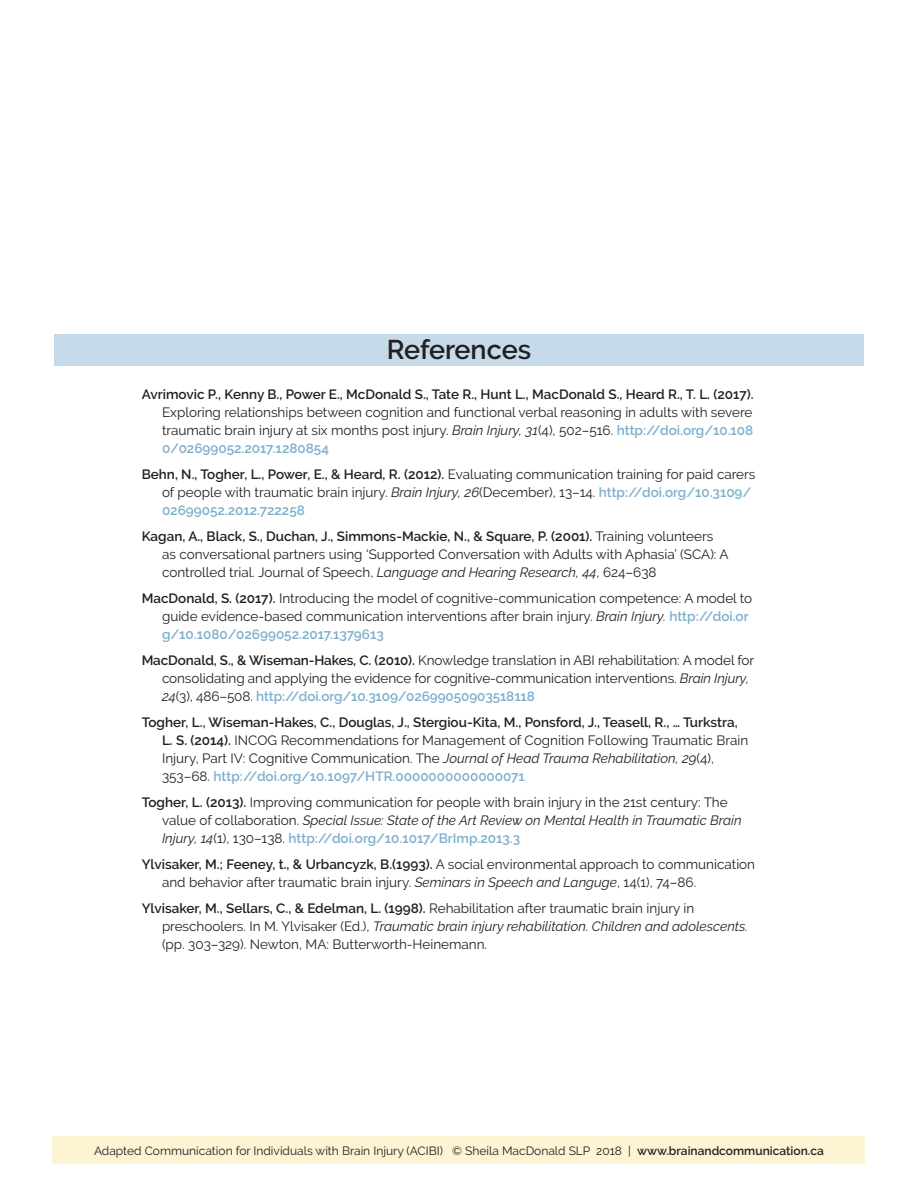
<style>
.page{position:relative;width:918px;height:1188px;background:#fff}
.page>*{position:absolute;margin:0;border:0;box-sizing:border-box;transform-origin:0 0}
.heading{font:600 27px "Raleway";letter-spacing:-.005em;color:#231f20}
.t1{font:13.5px/18px "Raleway";color:#231f20}
.t2{font:12px "Raleway";color:#231f20}
.s1{font-weight:600}
.s2{font-style:italic}
.s3{font-weight:600;color:#7dafcc}
</style>
<div class="page">
<div style="left:53px;top:1137px;width:812px;height:27px;background:#fdf4d3"></div>
<div style="left:54px;top:334px;width:810px;height:31px;background:#c7daea"></div>
<p class="heading" style="left:387px;top:334px;width:146px">References</p>
<p class="t1" style="left:162px;top:385px;width:593px;text-align:justify;text-indent:-20px"><span class="s1">Avrimovic P., Kenny B., Power E., McDonald S., Tate R., Hunt L., MacDonald S., Heard R., T. L. (2017).<br></span>Exploring relationships between cognition and functional verbal reasoning in adults with severe traumatic brain injury at six months post injury. <span class="s2">Brain Injury, 31</span>(4), 502–516. <span class="s3">http://doi.org/10.108<br>0/02699052.2017.1280854</span></p>
<p class="t1" style="left:162px;top:465px;width:595px;text-indent:-20px"><span class="s1">Behn, N., Togher, L., Power, E., &amp; Heard, R. (2012).</span> Evaluating communication training for paid carers of people with traumatic brain injury. <span class="s2">Brain Injury, 26</span>(December), 13–14. <span class="s3">http://doi.org/10.3109/<br>02699052.2012.722258</span></p>
<p class="t1" style="left:162px;top:527px;width:568px;text-indent:-20px"><span class="s1">Kagan, A., Black, S., Duchan, J., Simmons-Mackie, N., &amp; Square, P. (2001).</span> Training volunteers as conversational partners using ‘Supported Conversation with Adults with Aphasia’ (SCA): A controlled trial. Journal of Speech, <span class="s2">Language and Hearing Research, 44</span>, 624–638</p>
<p class="t1" style="left:162px;top:589px;width:592px;text-indent:-20px"><span class="s1">MacDonald, S. (2017).</span> Introducing the model of cognitive-communication competence: A model to guide evidence-based communication interventions after brain injury. <span class="s2">Brain Injury.</span> <span class="s3">http://doi.or g/10.1080/02699052.2017.1379613</span></p>
<p class="t1" style="left:162px;top:651px;width:594px;text-indent:-20px"><span class="s1">MacDonald, S., &amp; Wiseman-Hakes, C. (2010).</span> Knowledge translation in ABI rehabilitation: A model for consolidating and applying the evidence for cognitive-communication interventions. <span class="s2">Brain Injury,<br>24</span>(3), 486–508. <span class="s3">http://doi.org/10.3109/02699050903518118</span></p>
<p class="t1" style="left:162px;top:713px;width:588px;text-indent:-20px"><span class="s1">Togher, L., Wiseman-Hakes, C., Douglas, J., Stergiou-Kita, M., Ponsford, J., Teasell, R., … Turkstra, L. S. (2014).</span> INCOG Recommendations for Management of Cognition Following Traumatic Brain Injury, Part IV: Cognitive Communication. The <span class="s2">Journal of Head Trauma Rehabilitation, 29</span>(4), 353–68. <span class="s3">http://doi.org/10.1097/HTR.0000000000000071</span></p>
<p class="t1" style="left:162px;top:793px;width:581px;text-indent:-20px"><span class="s1">Togher, L. (2013).</span> Improving communication for people with brain injury in the 21st century: The value of collaboration. <span class="s2">Special Issue: State of the Art Review on Mental Health in Traumatic Brain<br>Injury, 14</span>(1), 130–138. <span class="s3">http://doi.org/10.1017/BrImp.2013.3</span></p>
<p class="t1" style="left:162px;top:856px;width:595px;text-indent:-20px"><span class="s1">Ylvisaker, M.; Feeney, t., &amp; Urbancyzk, B.(1993).</span> A social environmental approach to communication and behavior after traumatic brain injury. <span class="s2">Seminars in Speech and Languge</span>, 14(1), 74–86.</p>
<p class="t1" style="left:162px;top:900px;width:588px;text-indent:-20px"><span class="s1">Ylvisaker, M., Sellars, C., &amp; Edelman, L. (1998).</span> Rehabilitation after traumatic brain injury in preschoolers. In M. Ylvisaker (Ed.), <span class="s2">Traumatic brain injury rehabilitation. Children and adolescents. </span>(pp. 303–329). Newton, MA: Butterworth-Heinemann.</p>
<p class="t2" style="left:94px;top:1144px;width:731px">Adapted Communication for Individuals with Brain Injury (ACIBI) © Sheila MacDonald SLP 2018 | <span class="s1">www.brainandcommunication.ca</span></p>
</div>
